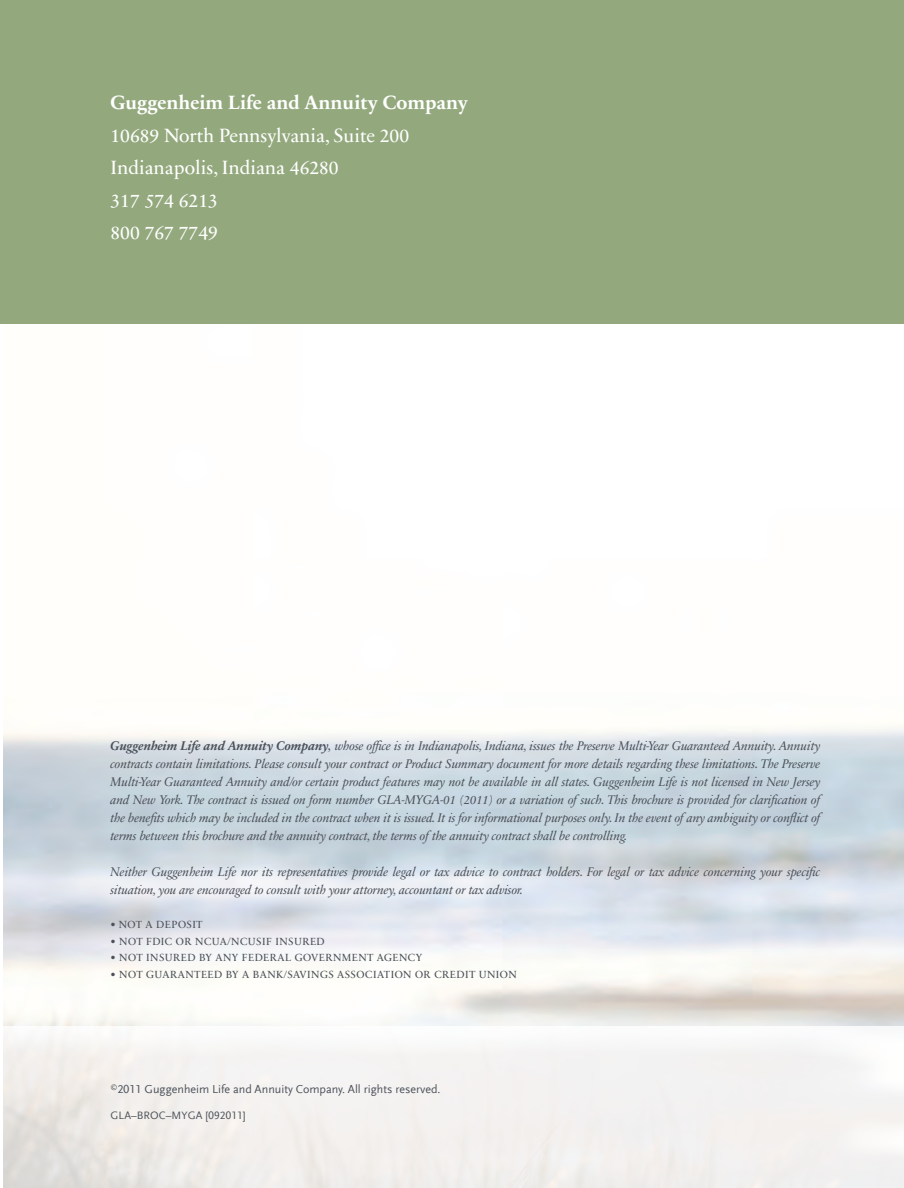
<style>
.page{position:relative;width:904px;height:1188px;background:#fff}
.page>*{position:absolute;margin:0;border:0;box-sizing:border-box;transform-origin:0 0}
.t1{font:19.5px/32.4px "Sabon Next LT";color:#fff}
.t2{font:700 19.5px "Sabon Next LT";color:#fff}
.t3{font:italic 12.75px/18px "Sabon Next LT";letter-spacing:-.01em;color:#4c5159;text-align:justify}
.t4{font:12px "Scala Sans Offc Pro";color:#4c5159}
.t5{font:11.25px "Scala Sans Offc Pro";letter-spacing:.01em;color:#4c5159}
.t6{font:10.5px "Sabon Next LT";letter-spacing:.04em;color:#4c5159}
.s1{font-weight:700}
.s2{font-weight:600}
</style>
<div class="page">
<div style="left:0;top:0;width:903px;height:324px;background:#93a97d"></div>
<svg style="left:4px;top:1026px;width:899px;height:162px;fill:#f3f1f0"></svg>
<h1 class="t2" style="left:110px;top:91px;width:358px">Guggenheim Life and Annuity Company</h1>
<h1 class="t1" style="left:110px;top:119px;width:300px">10689 North Pennsylvania, Suite 200<br>Indianapolis, Indiana 46280<br>317 574 6213<br>800 767 7749</h1>
<p class="t3" style="left:110px;top:737px;width:711px"><span class="s1">Guggenheim Life and Annuity Company</span><span class="s2">,</span> whose office is in Indianapolis, Indiana, issues the Preserve Multi-Year Guaranteed Annuity. Annuity contracts contain limitations. Please consult your contract or Product Summary document for more details regarding these limitations. The Preserve Multi-Year Guaranteed Annuity and/or certain product features may not be available in all states. Guggenheim Life is not licensed in New Jersey and New York. The contract is issued on form number GLA-MYGA-01 (2011) or a variation of such. This brochure is provided for clarification of the benefits which may be included in the contract when it is issued. It is for informational purposes only. In the event of any ambiguity or conflict of terms between this brochure and the annuity contract, the terms of the annuity contract shall be controlling.</p>
<p class="t3" style="left:110px;top:863px;width:711px">Neither Guggenheim Life nor its representatives provide legal or tax advice to contract holders. For legal or tax advice concerning your specific situation, you are encouraged to consult with your attorney, accountant or tax advisor.</p>
<p class="t6" style="left:110px;top:919px;width:94px">• NOT A DEPOSIT</p>
<p class="t6" style="left:110px;top:935px;width:215px">• NOT FDIC OR NCUA/NCUSIF INSURED</p>
<p class="t6" style="left:110px;top:952px;width:313px">• NOT INSURED BY ANY FEDERAL GOVERNMENT AGENCY</p>
<p class="t6" style="left:110px;top:968px;width:407px">• NOT GUARANTEED BY A BANK/SAVINGS ASSOCIATION OR CREDIT UNION</p>
<p class="t4" style="left:110px;top:1082px;width:331px"><sup>©</sup>2011 Guggenheim Life and Annuity Company. All rights reserved.</p>
<p class="t5" style="left:110px;top:1109px;width:137px">GLA–BROC–MYGA [092011]</p>
</div>
